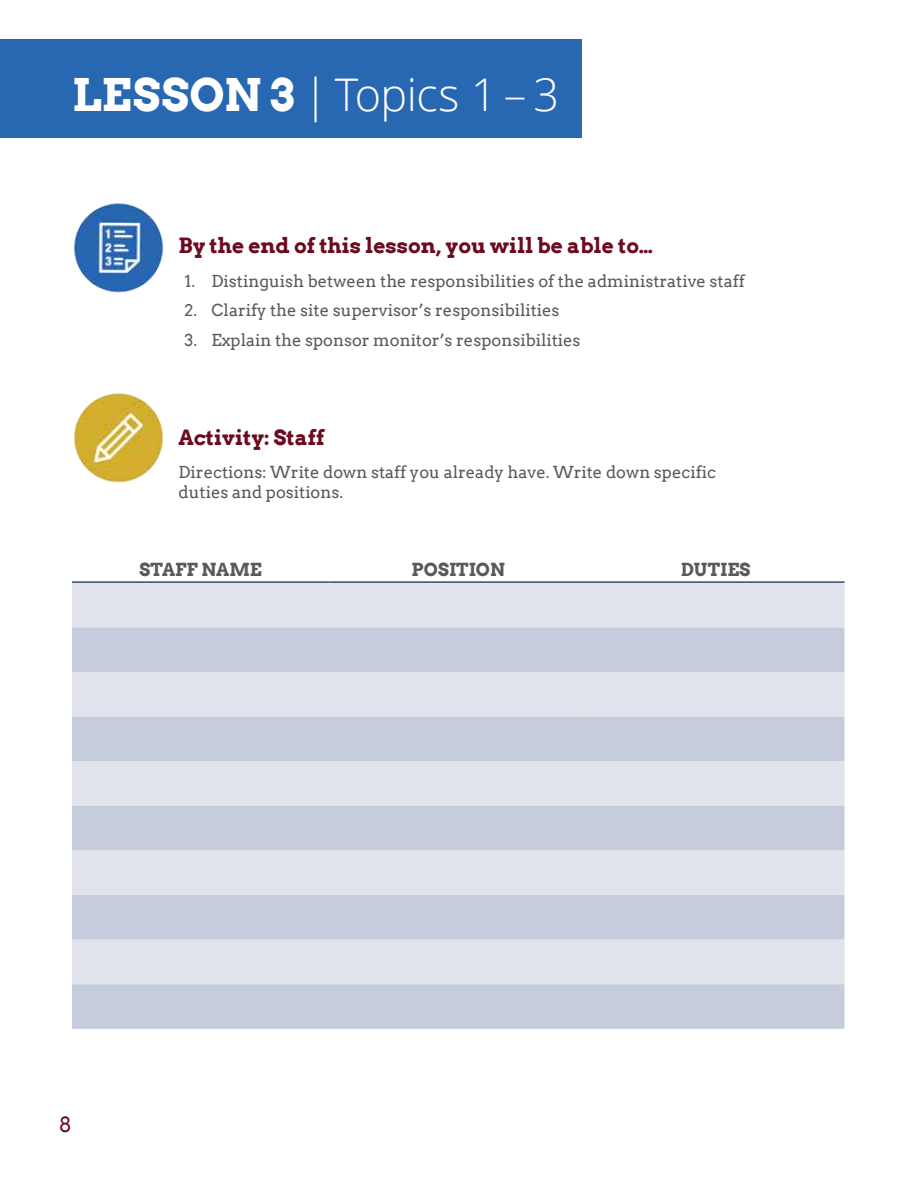
<style>
.page{position:relative;width:918px;height:1188px;background:#fff}
.page>*{position:absolute;margin:0;border:0;box-sizing:border-box;transform-origin:0 0}
.t1{font:300 45px "Open Sans";letter-spacing:-.01em;color:#fff}
.t2{font:700 21px "Arvo";color:#6c0b1e}
.t3{font:21px "Arvo";color:#6c0b1e}
.t4{font:700 18px "Arvo";color:#58595b}
.t5{font:16.5px/19.8px "Arvo";color:#58595b}
.s1{font-family:"Arvo";font-weight:700}
</style>
<div class="page">
<div style="left:0;top:39px;width:582px;height:99px;background:#2867b1"></div>
<div style="left:72px;top:583px;width:772px;height:44px;background:#e0e3eb"></div>
<svg style="left:72px;top:627px;width:772px;height:402px;background:#d1d6e2"></svg>
<hr style="left:72px;top:581px;width:258px;height:2px;background:#364b62">
<hr style="left:330px;top:581px;width:257px;height:2px;background:#364b62">
<hr style="left:587px;top:581px;width:258px;height:2px;background:#364b62">
<img style="left:73px;top:393px;width:91px;height:90px">
<img style="left:73px;top:203px;width:91px;height:90px">
<h1 class="t1" style="left:72px;top:64px;width:489px"><span class="s1">LESSON 3</span> | Topics 1 – 3</h1>
<p class="t2" style="left:178px;top:233px;width:476px">By the end of this lesson, you will be able to…</p>
<p class="t5" style="left:184px;top:271px;width:562px">1. Distinguish between the responsibilities of the administrative staff</p>
<p class="t5" style="left:184px;top:300px;width:377px">2. Clarify the site supervisor’s responsibilities</p>
<p class="t5" style="left:184px;top:330px;width:398px">3. Explain the sponsor monitor’s responsibilities</p>
<p class="t2" style="left:178px;top:424px;width:148px">Activity: Staff</p>
<p class="t5" style="left:178px;top:463px;width:539px">Directions: Write down staff you already have. Write down specific duties and positions.</p>
<p class="t4" style="left:139px;top:558px;width:124px">STAFF NAME</p>
<p class="t4" style="left:412px;top:558px;width:95px">POSITION</p>
<p class="t4" style="left:681px;top:558px;width:71px">DUTIES</p>
<p class="t3" style="left:59px;top:1112px;width:15px">8</p>
</div>
